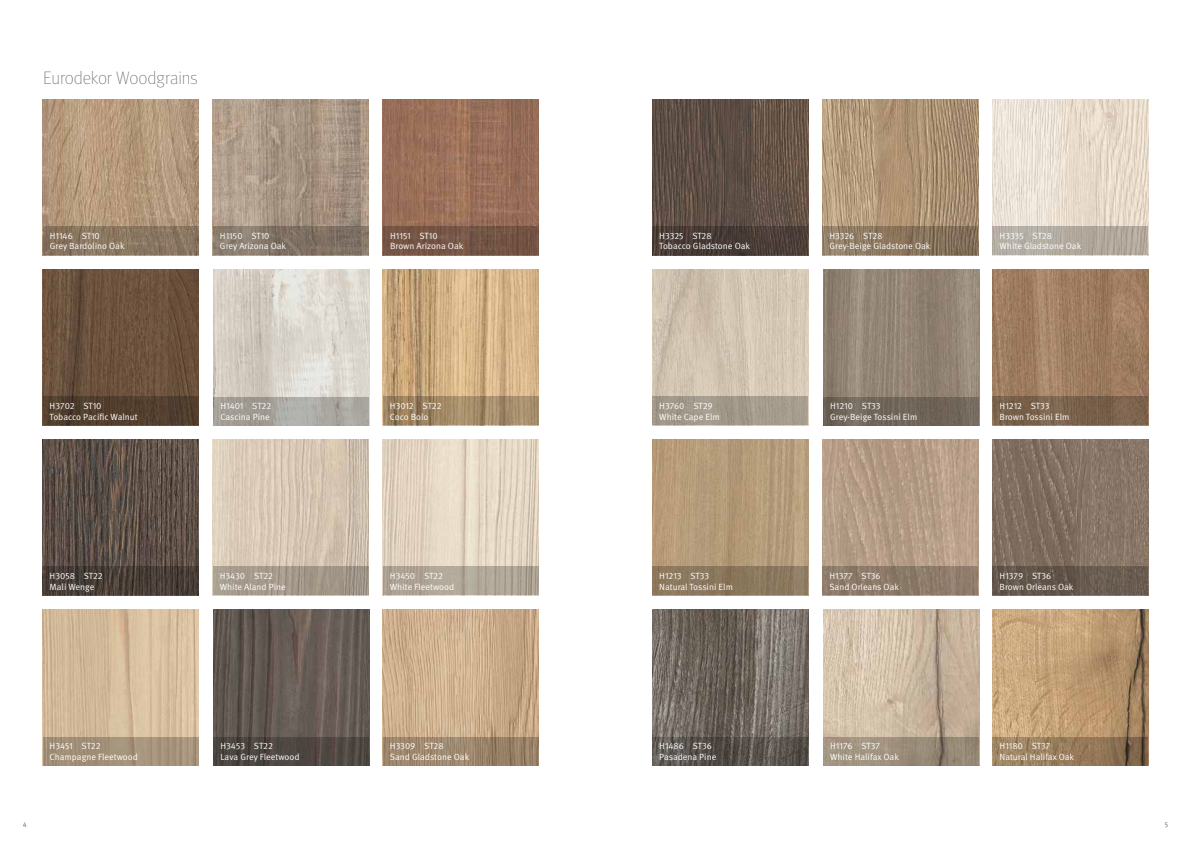
<style>
.page{position:relative;width:1191px;height:842px;background:#fff}
.page>*{position:absolute;margin:0;border:0;box-sizing:border-box;transform-origin:0 0}
.t1{font:100 18px "Meta Pro";letter-spacing:-.01em;color:#636362}
.t2{font:9px/10.8px "Meta Pro";color:#fff}
.t3{font:7px "Meta Pro";color:#636362}
</style>
<div class="page">
<img style="left:383px;top:99px;width:156px;height:127px">
<img style="left:822px;top:99px;width:156px;height:127px">
<img style="left:213px;top:439px;width:156px;height:127px">
<img style="left:822px;top:439px;width:156px;height:127px">
<img style="left:43px;top:99px;width:156px;height:127px">
<img style="left:383px;top:609px;width:156px;height:127px">
<img style="left:383px;top:269px;width:156px;height:127px">
<img style="left:992px;top:269px;width:156px;height:127px">
<img style="left:383px;top:439px;width:156px;height:127px">
<img style="left:992px;top:439px;width:156px;height:127px">
<img style="left:43px;top:269px;width:155px;height:127px">
<img style="left:652px;top:269px;width:156px;height:127px">
<img style="left:43px;top:610px;width:155px;height:127px">
<img style="left:652px;top:610px;width:156px;height:127px">
<img style="left:213px;top:270px;width:156px;height:127px">
<img style="left:823px;top:270px;width:156px;height:127px">
<img style="left:213px;top:610px;width:156px;height:127px">
<img style="left:823px;top:610px;width:156px;height:127px">
<div style="left:383px;top:226px;width:156px;height:29px;background:#755545"></div>
<svg style="left:822px;top:226px;width:156px;height:29px;background:#89765e"></svg>
<svg style="left:213px;top:566px;width:156px;height:29px;background:#a4988a"></svg>
<svg style="left:822px;top:566px;width:156px;height:29px;background:#8e7b6a"></svg>
<svg style="left:43px;top:226px;width:156px;height:29px;background:#897560"></svg>
<svg style="left:383px;top:736px;width:156px;height:29px;background:#9c866c"></svg>
<svg style="left:383px;top:396px;width:156px;height:29px;background:#a08765"></svg>
<svg style="left:992px;top:396px;width:156px;height:29px;background:#7a624c"></svg>
<img style="left:992px;top:99px;width:156px;height:127px">
<svg style="left:992px;top:226px;width:156px;height:29px;background:#b3aba0"></svg>
<svg style="left:383px;top:566px;width:156px;height:29px;background:#aea496"></svg>
<svg style="left:992px;top:566px;width:156px;height:29px;background:#65584d"></svg>
<img style="left:213px;top:99px;width:156px;height:127px">
<svg style="left:213px;top:226px;width:156px;height:29px;background:#837567"></svg>
<img style="left:652px;top:99px;width:156px;height:127px">
<svg style="left:652px;top:226px;width:156px;height:29px;background:#483c36"></svg>
<img style="left:43px;top:439px;width:155px;height:127px">
<svg style="left:43px;top:566px;width:155px;height:29px;background:#473d36"></svg>
<img style="left:652px;top:439px;width:156px;height:127px">
<div style="left:652px;top:566px;width:156px;height:29px;background:#8b785d"></div>
<svg style="left:213px;top:397px;width:156px;height:28px;background:#a7a59e"></svg>
<svg style="left:823px;top:397px;width:156px;height:28px;background:#70665a"></svg>
<svg style="left:213px;top:737px;width:156px;height:29px;background:#4d4540"></svg>
<svg style="left:823px;top:737px;width:156px;height:29px;background:#9a8d7a"></svg>
<div style="left:43px;top:396px;width:155px;height:29px;background:#513e2e"></div>
<div style="left:652px;top:396px;width:156px;height:29px;background:#a49b8c"></div>
<div style="left:43px;top:737px;width:155px;height:29px;background:#a39179"></div>
<svg style="left:652px;top:737px;width:156px;height:29px;background:#59534d"></svg>
<img style="left:992px;top:609px;width:156px;height:127px">
<svg style="left:992px;top:736px;width:156px;height:29px;background:#927859"></svg>
<h1 class="t1" style="left:43px;top:66px;width:156px">Eurodekor Woodgrains</h1>
<p class="t2" style="left:50px;top:230px;width:76px">H1146 ST10<br>Grey Bardolino Oak</p>
<p class="t2" style="left:220px;top:230px;width:68px">H1150 ST10<br>Grey Arizona Oak</p>
<p class="t2" style="left:659px;top:230px;width:92px">H3325 ST28<br>Tobacco Gladstone Oak</p>
<p class="t2" style="left:390px;top:230px;width:75px">H1151 ST10<br>Brown Arizona Oak</p>
<p class="t2" style="left:829px;top:230px;width:103px">H3326 ST28<br>Grey-Beige Gladstone Oak</p>
<p class="t2" style="left:999px;top:230px;width:83px">H3335 ST28<br>White Gladstone Oak</p>
<p class="t2" style="left:390px;top:400px;width:53px">H3012 ST22<br>Coco Bolo</p>
<p class="t2" style="left:999px;top:400px;width:71px">H1212 ST33<br>Brown Tossini Elm</p>
<p class="t2" style="left:50px;top:401px;width:90px">H3702 ST10<br>Tobacco Pacific Walnut</p>
<p class="t2" style="left:659px;top:401px;width:62px">H3760 ST29<br>White Cape Elm</p>
<p class="t2" style="left:220px;top:401px;width:52px">H1401 ST22<br>Cascina Pine</p>
<p class="t2" style="left:830px;top:401px;width:89px">H1210 ST33<br>Grey-Beige Tossini Elm</p>
<p class="t2" style="left:50px;top:570px;width:55px">H3058 ST22<br>Mali Wenge</p>
<p class="t2" style="left:659px;top:570px;width:75px">H1213 ST33<br>Natural Tossini Elm</p>
<p class="t2" style="left:220px;top:570px;width:68px">H3430 ST22<br>White Aland Pine</p>
<p class="t2" style="left:829px;top:570px;width:71px">H1377 ST36<br>Sand Orleans Oak</p>
<p class="t2" style="left:390px;top:570px;width:66px">H3450 ST22<br>White Fleetwood</p>
<p class="t2" style="left:999px;top:570px;width:76px">H1379 ST36<br>Brown Orleans Oak</p>
<p class="t2" style="left:390px;top:740px;width:81px">H3309 ST28<br>Sand Gladstone Oak</p>
<p class="t2" style="left:50px;top:741px;width:90px">H3451 ST22<br>Champagne Fleetwood</p>
<p class="t2" style="left:659px;top:741px;width:59px">H1486 ST36<br>Pasadena Pine</p>
<p class="t2" style="left:220px;top:741px;width:81px">H3453 ST22<br>Lava Grey Fleetwood</p>
<p class="t2" style="left:830px;top:741px;width:70px">H1176 ST37<br>White Halifax Oak</p>
<p class="t2" style="left:999px;top:740px;width:76px">H1180 ST37<br>Natural Halifax Oak</p>
<p class="t3" style="left:23px;top:821px;width:5px">4</p>
<p class="t3" style="left:1164px;top:821px;width:5px">5</p>
</div>
